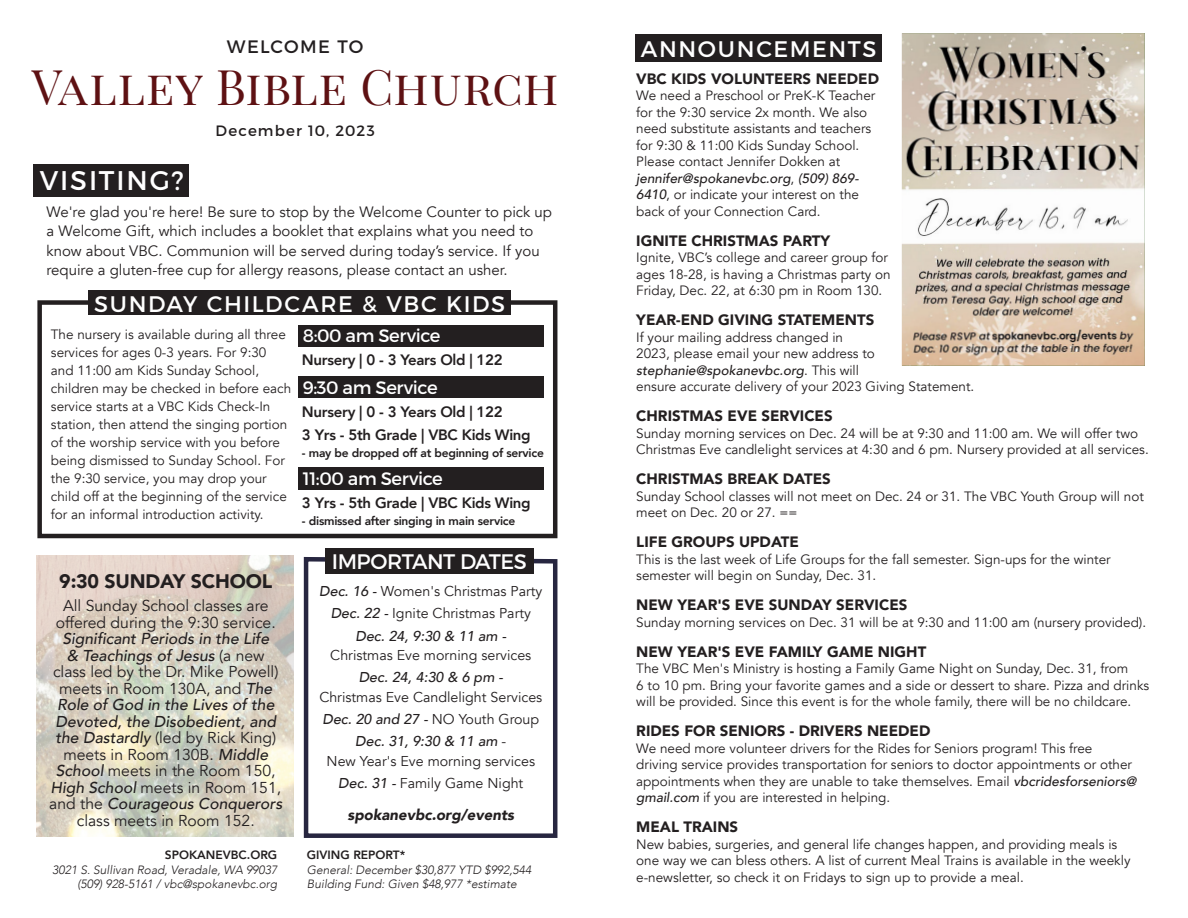
<style>
.page{position:relative;width:1188px;height:918px;background:#fff}
.page>*{position:absolute;margin:0;border:0;box-sizing:border-box;transform-origin:0 0}
.Valley_Bible_Church_Heading{font:48px "Playfair Display";letter-spacing:.015em;color:#5e1113}
.This_Week_Main_heading_title{font:27px "Montserrat";letter-spacing:.07em;color:#fff}
.Sundays_at_VBC_Title{font:22.5px "Montserrat";letter-spacing:.07em;color:#fff}
.This_Week_Main_heading_title-2{font:22.5px "Montserrat";letter-spacing:.07em;color:#fff}
.Highlighted_bulletin_section_title{font:21px "Montserrat";letter-spacing:-.025em;color:#fff}
.Announcement_Title{font:900 19.5px "Avenir";letter-spacing:-.01em;color:#231f20}
.Service_Times_with_bg_fill{font:18px "Montserrat";letter-spacing:-.02em;color:#fff}
.welcome_VBC{font:18px "Montserrat";letter-spacing:.07em;color:#231f20}
.Announcement_body{font:15.75px/16.5px "Avenir";color:#231f20;text-align:center}
.VBC_Morning_Body{font:15px/19.5px "Avenir";color:#231f20}
.Announcement_Title-2{font:900 15px "Avenir";color:#231f20}
.Sundays_at_VBC_body{font:800 15px "Avenir";letter-spacing:-.02em;color:#231f20}
.Ministry_of_the_month_body{font:italic 900 15px "Avenir";color:#231f20}
.Welcome_date{font:15px "Montserrat";letter-spacing:.075em;color:#231f20}
.Ministry_of_the_month_body-2{font:14.25px/19.5px "Avenir";color:#231f20;text-align:center}
.Ministry_of_the_month_body-3{font:italic 500 14.25px "Avenir";color:#231f20}
.Announcement_body-2{font:13.5px/16.5px "Avenir";color:#231f20}
.VBC_Morning_Body-2{font:13.5px/18px "Avenir";color:#231f20}
.Sundays_at_VBC_body-2{font:800 12px "Avenir";letter-spacing:-.02em;color:#231f20}
.Giving_update_body_left_justified{font:italic 300 12px "Avenir";color:#231f20}
.Giving_update_body_right_justified{font:italic 300 12px/14.4px "Avenir";color:#231f20;text-align:right}
.Giving_update_title_Right_justified{font:800 12px "Avenir";color:#231f20}
.Giving_Update_title_Left_Justified{font:800 12px "Avenir";color:#231f20}
.s1{font-weight:500;font-style:italic}
.s2{font-weight:400;font-style:normal}
</style>
<div class="page">
<img style="left:902px;top:33px;width:243px;height:333px">
<div style="left:37px;top:300px;width:520px;height:238px;border:4px solid #231f20"></div>
<div style="left:635px;top:35px;width:247px;height:27px;background:#231f20"></div>
<div style="left:33px;top:164px;width:155px;height:33px;background:#231f20"></div>
<div style="left:88px;top:290px;width:423px;height:25px;background:#231f20"></div>
<div style="left:298px;top:325px;width:246px;height:22px;background:#231f20"></div>
<div style="left:298px;top:376px;width:246px;height:22px;background:#231f20"></div>
<div style="left:298px;top:468px;width:246px;height:22px;background:#231f20"></div>
<svg style="left:303px;top:557px;width:255px;height:281px"></svg>
<div style="left:325px;top:548px;width:209px;height:26px;background:#231f20"></div>
<img style="left:37px;top:556px;width:256px;height:281px">
<p class="welcome_VBC" style="left:227px;top:36px;width:138px">WELCOME TO</p>
<p class="Valley_Bible_Church_Heading" style="left:32px;top:49px;width:528px">Valley Bible Church</p>
<p class="Welcome_date" style="left:216px;top:122px;width:161px">December 10, 2023</p>
<p class="This_Week_Main_heading_title" style="left:40px;top:164px;width:146px">VISITING?</p>
<p class="VBC_Morning_Body" style="left:46px;top:202px;width:507px">We're glad you're here! Be sure to stop by the Welcome Counter to pick up a Welcome Gift, which includes a booklet that explains what you need to know about VBC. Communion will be served during today’s service. If you require a gluten-free cup for allergy reasons, please contact an usher.</p>
<p class="Sundays_at_VBC_Title" style="left:94px;top:290px;width:413px">SUNDAY CHILDCARE &amp; VBC KIDS</p>
<p class="Service_Times_with_bg_fill" style="left:303px;top:325px;width:139px">8:00 am Service</p>
<p class="Sundays_at_VBC_body" style="left:302px;top:349px;width:202px">Nursery | 0 - 3 Years Old | 122</p>
<p class="Service_Times_with_bg_fill" style="left:303px;top:376px;width:136px">9:30 am Service</p>
<p class="Sundays_at_VBC_body" style="left:302px;top:400px;width:202px">Nursery | 0 - 3 Years Old | 122</p>
<p class="Sundays_at_VBC_body" style="left:302px;top:423px;width:230px">3 Yrs - 5th Grade | VBC Kids Wing</p>
<p class="Sundays_at_VBC_body-2" style="left:302px;top:443px;width:243px">- may be dropped off at beginning of service</p>
<p class="Service_Times_with_bg_fill" style="left:303px;top:468px;width:142px">11:00 am Service</p>
<p class="Sundays_at_VBC_body" style="left:302px;top:492px;width:230px">3 Yrs - 5th Grade | VBC Kids Wing</p>
<p class="Sundays_at_VBC_body-2" style="left:302px;top:511px;width:215px">- dismissed after singing in main service</p>
<p class="Highlighted_bulletin_section_title" style="left:332px;top:548px;width:196px">IMPORTANT DATES</p>
<p class="Ministry_of_the_month_body-2" style="left:319px;top:582px;width:225px"><span class="s1">Dec. 16 -</span> Women's Christmas Party</p>
<p class="Ministry_of_the_month_body-2" style="left:331px;top:604px;width:202px"><span class="s1">Dec. 22 -</span> Ignite Christmas Party</p>
<p class="Ministry_of_the_month_body-2" style="left:330px;top:626px;width:203px"><span class="s1">Dec. 24, 9:30 &amp; 11 am -<br></span>Christmas Eve morning services</p>
<p class="Ministry_of_the_month_body-2" style="left:319px;top:668px;width:224px"><span class="s1">Dec. 24, 4:30 &amp; 6 pm -<br></span>Christmas Eve Candlelight Services</p>
<p class="Ministry_of_the_month_body-3" style="left:322px;top:711px;width:218px">Dec. 20 and 27 - <span class="s2">NO Youth Group</span></p>
<p class="Ministry_of_the_month_body-2" style="left:327px;top:732px;width:210px"><span class="s1">Dec. 31, 9:30 &amp; 11 am</span> -<br>New Year's Eve morning services</p>
<p class="Ministry_of_the_month_body-2" style="left:338px;top:774px;width:187px"><span class="s1">Dec. 31 -</span> Family Game Night</p>
<p class="Ministry_of_the_month_body" style="left:348px;top:803px;width:168px">spokanevbc.org/events</p>
<p class="VBC_Morning_Body-2" style="left:51px;top:326px;width:242px">The nursery is available during all three services for ages 0-3 years. For 9:30 and 11:00 am Kids Sunday School, children may be checked in before each service starts at a VBC Kids Check-In station, then attend the singing portion of the worship service with you before being dismissed to Sunday School. For the 9:30 service, you may drop your child off at the beginning of the service for an informal introduction activity.</p>
<p class="Announcement_Title" style="left:59px;top:565px;width:214px">9:30 SUNDAY SCHOOL</p>
<p class="Announcement_body" style="left:49px;top:598px;width:235px">All Sunday School classes are offered during the 9:30 service.<br><span class="s1">Significant Periods in the Life<br>&amp; Teachings of Jesus</span> (a new class led by the Dr. Mike Powell) meets in Room 130A, and <span class="s1">The<br>Role of God in the Lives of the<br>Devoted, the Disobedient, and the Dastardly</span> (led by Rick King) meets in Room 130B. <span class="s1">Middle<br>School</span> meets in the Room 150,<br><span class="s1">High School</span> meets in Room 151, and the <span class="s1">Courageous Conquerors </span>class meets in Room 152.</p>
<p class="Giving_update_title_Right_justified" style="left:165px;top:846px;width:114px">SPOKANEVBC.ORG</p>
<p class="Giving_update_body_right_justified" style="left:52px;top:863px;width:226px">3021 S. Sullivan Road, Veradale, WA 99037 (509) 928-5161 / vbc@spokanevbc.org</p>
<p class="Giving_Update_title_Left_Justified" style="left:307px;top:846px;width:100px">GIVING REPORT*</p>
<p class="Giving_update_body_left_justified" style="left:307px;top:863px;width:226px">General: December $30,877 YTD $992,544</p>
<p class="Giving_update_body_left_justified" style="left:307px;top:877px;width:211px">Building Fund: Given $48,977 *estimate</p>
<p class="This_Week_Main_heading_title-2" style="left:641px;top:35px;width:237px">ANNOUNCEMENTS</p>
<p class="Announcement_Title-2" style="left:636px;top:66px;width:244px">VBC KIDS VOLUNTEERS NEEDED</p>
<p class="Announcement_body-2" style="left:636px;top:88px;width:241px">We need a Preschool or PreK-K Teacher for the 9:30 service 2x month. We also need substitute assistants and teachers for 9:30 &amp; 11:00 Kids Sunday School.<br>Please contact Jennifer Dokken at <span class="s1">jennifer@spokanevbc.org</span>, <span class="s1">(509) 869- 6410</span>, or indicate your interest on the back of your Connection Card.</p>
<p class="Announcement_Title-2" style="left:636px;top:228px;width:195px">IGNITE CHRISTMAS PARTY</p>
<p class="Announcement_body-2" style="left:636px;top:250px;width:256px">Ignite, VBC’s college and career group for ages 18-28, is having a Christmas party on<br>Friday, Dec. 22, at 6:30 pm in Room 130.</p>
<p class="Announcement_Title-2" style="left:636px;top:307px;width:240px">YEAR-END GIVING STATEMENTS</p>
<p class="Announcement_body-2" style="left:636px;top:329px;width:240px">If your mailing address changed in<br>2023, please email your new address to <span class="s1">stephanie@spokanevbc.org</span>. This will</p>
<p class="Announcement_body-2" style="left:636px;top:379px;width:340px">ensure accurate delivery of your 2023 Giving Statement.</p>
<p class="Announcement_Title-2" style="left:636px;top:403px;width:198px">CHRISTMAS EVE SERVICES</p>
<p class="Announcement_body-2" style="left:636px;top:425px;width:514px">Sunday morning services on Dec. 24 will be at 9:30 and 11:00 am. We will offer two<br>Christmas Eve candlelight services at 4:30 and 6 pm. Nursery provided at all services.</p>
<p class="Announcement_Title-2" style="left:636px;top:466px;width:196px">CHRISTMAS BREAK DATES</p>
<p class="Announcement_body-2" style="left:636px;top:488px;width:509px">Sunday School classes will not meet on Dec. 24 or 31. The VBC Youth Group will not meet on Dec. 20 or 27. ==</p>
<p class="Announcement_Title-2" style="left:636px;top:529px;width:164px">LIFE GROUPS UPDATE</p>
<p class="Announcement_body-2" style="left:636px;top:551px;width:476px">This is the last week of Life Groups for the fall semester. Sign-ups for the winter semester will begin on Sunday, Dec. 31.</p>
<p class="Announcement_Title-2" style="left:636px;top:592px;width:273px">NEW YEAR'S EVE SUNDAY SERVICES</p>
<p class="Announcement_body-2" style="left:636px;top:614px;width:511px">Sunday morning services on Dec. 31 will be at 9:30 and 11:00 am (nursery provided).</p>
<p class="Announcement_Title-2" style="left:636px;top:639px;width:292px">NEW YEAR'S EVE FAMILY GAME NIGHT</p>
<p class="Announcement_body-2" style="left:636px;top:661px;width:514px">The VBC Men's Ministry is hosting a Family Game Night on Sunday, Dec. 31, from<br>6 to 10 pm. Bring your favorite games and a side or dessert to share. Pizza and drinks will be provided. Since this event is for the whole family, there will be no childcare.</p>
<p class="Announcement_Title-2" style="left:636px;top:718px;width:296px">RIDES FOR SENIORS - DRIVERS NEEDED</p>
<p class="Announcement_body-2" style="left:636px;top:740px;width:502px">We need more volunteer drivers for the Rides for Seniors program! This free driving service provides transportation for seniors to doctor appointments or other appointments when they are unable to take themselves. Email <span class="s1">vbcridesforseniors@ gmail.com</span> if you are interested in helping.</p>
<p class="Announcement_Title-2" style="left:636px;top:814px;width:103px">MEAL TRAINS</p>
<p class="Announcement_body-2" style="left:636px;top:836px;width:496px">New babies, surgeries, and general life changes happen, and providing meals is one way we can bless others. A list of current Meal Trains is available in the weekly e-newsletter, so check it on Fridays to sign up to provide a meal.</p>
</div>
